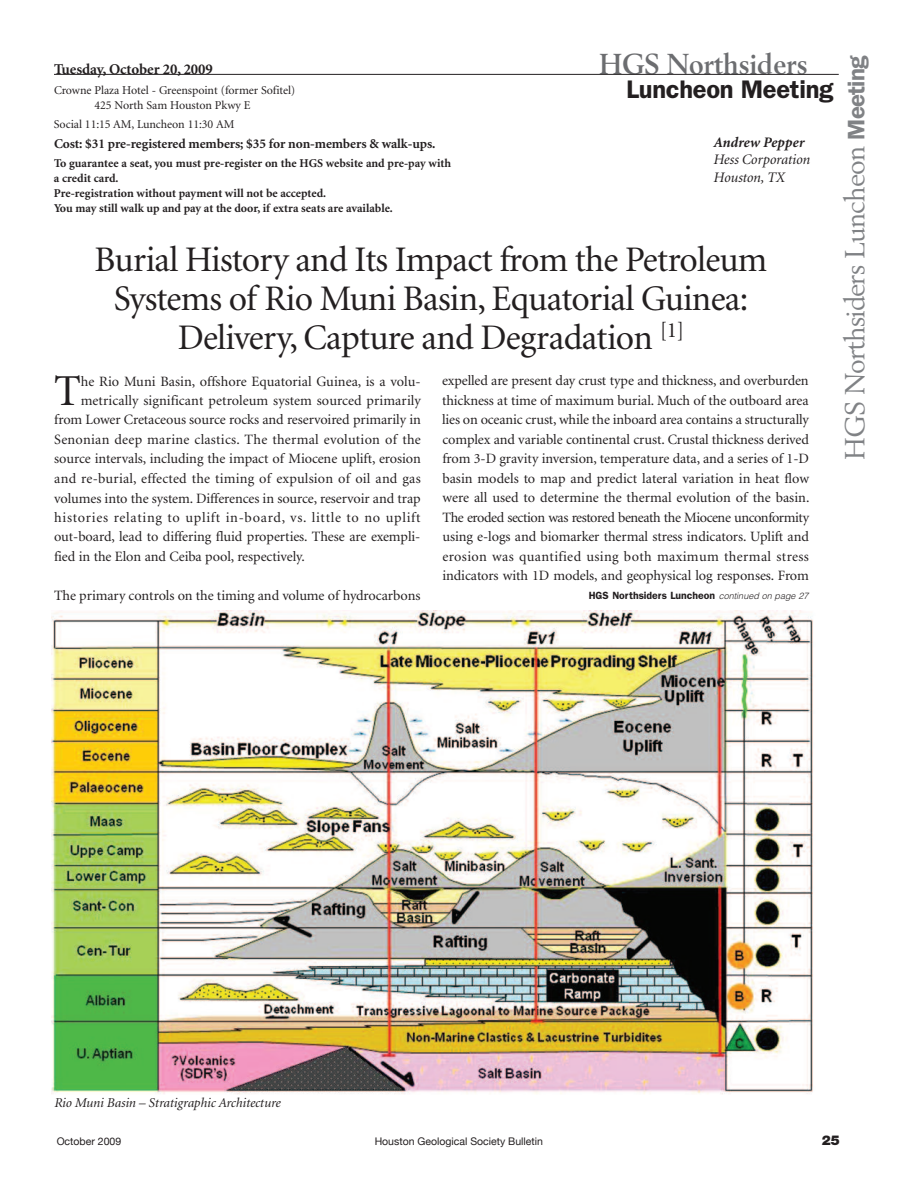
<style>
.page{position:relative;width:918px;height:1188px;background:#fff}
.page>*{position:absolute;margin:0;border:0;box-sizing:border-box;transform-origin:0 0}
.t1{font:44.25px "Minion";color:#231f20}
.t2{font:36px/39px "Minion";letter-spacing:-.02em;color:#231f20;text-align:center}
.t3{font:700 28.5px "Berling";color:#6c6d70;scale:.95 1}
.t4{font:27.3px "Berling";letter-spacing:-.03em;color:#808285}
.t5{font:600 25.5px "Franklin Gothic";letter-spacing:-.01em;color:#231f20}
.t6{font:700 15px "Minion";letter-spacing:-.005em;color:#231f20}
.t7{font:italic 14.55px/17.4px "Minion";letter-spacing:-.005em;color:#231f20}
.t8{font:italic 700 14.55px "Minion";color:#231f20}
.t9{font:14.25px/19.5px "Minion";letter-spacing:-.005em;color:#231f20;text-align:justify}
.t10{font:14.25px "Minion";letter-spacing:.05em;color:#231f20}
.t11{font:14.25px "Minion";letter-spacing:.015em;color:#231f20}
.t12{font:14.25px "Minion";letter-spacing:.02em;color:#231f20}
.t13{font:700 13.5px "Minion";letter-spacing:-.005em;color:#231f20}
.t14{font:italic 13.5px "Minion";letter-spacing:-.005em;color:#231f20}
.t15{font:900 13.5px "Helvetica Neue";color:#231f20}
.t16{font:700 12px/15px "Minion";color:#231f20}
.t17{font:12px/15px "Minion";letter-spacing:-.005em;color:#231f20;text-align:center}
.t18{font:10.5px "Helvetica Neue";color:#231f20}
.t19{font:600 10.5px "Franklin Gothic";color:#231f20}
.s1{font-family:"Helvetica";font-weight:300;font-style:italic;font-size:9px}
.s2{font-family:"Franklin Gothic";font-weight:600;font-size:24px}
</style>
<div class="page">
<hr style="left:54px;top:74px;width:785px;height:1px;background:#231f20">
<img style="left:51px;top:610px;width:762px;height:484px">
<p class="t6" style="left:54px;top:64px;width:160px">Tuesday, October 20, 2009</p>
<p class="t17" style="left:54px;top:83px;width:243px">Crowne Plaza Hotel - Greenspoint (former Sofitel)<br>425 North Sam Houston Pkwy E</p>
<p class="t17" style="left:54px;top:118px;width:182px">Social 11:15 AM, Luncheon 11:30 AM</p>
<p class="t13" style="left:54px;top:138px;width:383px">Cost: $31 pre-registered members; $35 for non-members &amp; walk-ups.</p>
<p class="t16" style="left:54px;top:157px;width:399px">To guarantee a seat, you must pre-register on the HGS website and pre-pay with a credit card.<br>Pre-registration without payment will not be accepted.<br>You may still walk up and pay at the door, if extra seats are available.</p>
<h3 class="t3" style="left:600px;top:53px;width:221px">HGS Northsiders</h3>
<h3 class="t5" style="left:626px;top:81px;width:209px">Luncheon Meeting</h3>
<p class="t8" style="left:713px;top:137px;width:92px">Andrew Pepper</p>
<p class="t7" style="left:713px;top:152px;width:98px">Hess Corporation<br>Houston, TX</p>
<h2 class="t2" style="left:95px;top:243px;width:674px">Burial History and Its Impact from the Petroleum<br>Systems of Rio Muni Basin, Equatorial Guinea:<br>Delivery, Capture and Degradation <sup>[1]</sup></h2>
<h1 class="t1" style="left:54px;top:374px;width:28px">T</h1>
<p class="t9" style="left:81px;top:372px;width:342px">he Rio Muni Basin, offshore Equatorial Guinea, is a volu-</p>
<p class="t9" style="left:81px;top:392px;width:342px">metrically significant petroleum system sourced primarily</p>
<p class="t9" style="left:54px;top:411px;width:368px">from Lower Cretaceous source rocks and reservoired primarily in</p>
<p class="t12" style="left:54px;top:434px;width:368px">Senonian deep marine clastics. The thermal evolution of the</p>
<p class="t9" style="left:54px;top:450px;width:368px">source intervals, including the impact of Miocene uplift, erosion</p>
<p class="t11" style="left:54px;top:473px;width:368px">and re-burial, effected the timing of expulsion of oil and gas</p>
<p class="t9" style="left:54px;top:489px;width:368px">volumes into the system. Differences in source, reservoir and trap</p>
<p class="t10" style="left:54px;top:512px;width:368px">histories relating to uplift in-board, vs. little to no uplift</p>
<p class="t9" style="left:54px;top:528px;width:368px">out-board, lead to differing fluid properties. These are exempli-</p>
<p class="t9" style="left:54px;top:548px;width:252px">fied in the Elon and Ceiba pool, respectively.</p>
<p class="t9" style="left:54px;top:587px;width:368px">The primary controls on the timing and volume of hydrocarbons</p>
<p class="t9" style="left:442px;top:372px;width:369px">expelled are present day crust type and thickness, and overburden thickness at time of maximum burial. Much of the outboard area lies on oceanic crust, while the inboard area contains a structurally complex and variable continental crust. Crustal thickness derived from 3-D gravity inversion, temperature data, and a series of 1-D basin models to map and predict lateral variation in heat flow were all used to determine the thermal evolution of the basin.<br>The eroded section was restored beneath the Miocene unconformity using e-logs and biomarker thermal stress indicators. Uplift and erosion was quantified using both maximum thermal stress indicators with 1D models, and geophysical log responses. From</p>
<p class="t19" style="left:589px;top:591px;width:221px">HGS Northsiders Luncheon <span class="s1">continued on page 27</span></p>
<h3 class="t4" style="left:843px;top:460px;width:406px;rotate:-90deg">HGS Northsiders Luncheon <span class="s2">Meeting</span></h3>
<p class="t14" style="left:54px;top:1098px;width:228px">Rio Muni Basin – Stratigraphic Architecture</p>
<p class="t18" style="left:57px;top:1135px;width:66px">October 2009</p>
<p class="t18" style="left:375px;top:1135px;width:170px">Houston Geological Society Bulletin</p>
<p class="t15" style="left:822px;top:1136px;width:19px">25</p>
</div>
